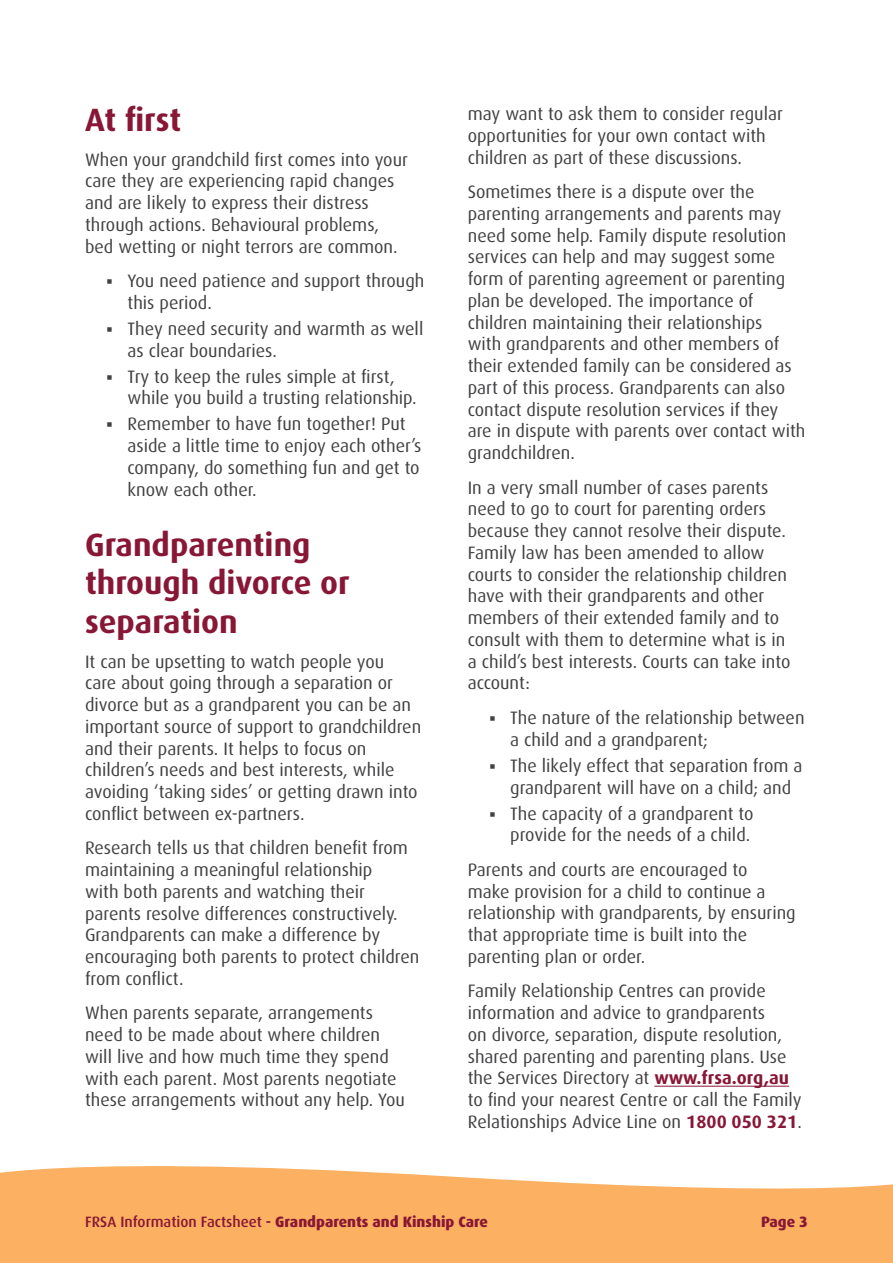
<style>
.page{position:relative;width:893px;height:1263px;background:#fff}
.page>*{position:absolute;margin:0;border:0;box-sizing:border-box;transform-origin:0 0}
.t1{font:700 32.25px/38.7px "Dax";color:#881736}
.t2{font:18px/21.8px "Dax";color:#414042}
.t3{font:800 15px "Dax";color:#881736}
.s1{font-weight:700;color:#881736}
.s2{font-weight:500}
.s3{font-weight:700}
</style>
<div class="page">
<hr style="left:654px;top:1086px;width:135px;height:1px;background:#881736">
<svg style="left:0;top:1166px;width:893px;height:97px;background:#fbb972"></svg>
<h1 class="t1" style="left:85px;top:101px;width:98px">At first</h1>
<p class="t2" style="left:85px;top:149px;width:324px">When your grandchild first comes into your care they are experiencing rapid changes and are likely to express their distress through actions. Behavioural problems, bed wetting or night terrors are common.</p>
<p class="t2" style="left:128px;top:270px;width:298px;text-indent:-21px">▪ You need patience and support through this period.</p>
<p class="t2" style="left:128px;top:318px;width:297px;text-indent:-21px">▪ They need security and warmth as well as clear boundaries.</p>
<p class="t2" style="left:128px;top:366px;width:291px;text-indent:-21px">▪ Try to keep the rules simple at first, while you build a trusting relationship.</p>
<p class="t2" style="left:128px;top:413px;width:295px;text-indent:-21px">▪ Remember to have fun together! Put aside a little time to enjoy each other’s company, do something fun and get to know each other.</p>
<h1 class="t1" style="left:85px;top:525px;width:266px">Grandparenting through divorce or separation</h1>
<p class="t2" style="left:85px;top:651px;width:338px">It can be upsetting to watch people you<br>care about going through a separation or divorce but as a grandparent you can be an important source of support to grandchildren and their parents. It helps to focus on children’s needs and best interests, while avoiding ‘taking sides’ or getting drawn into conflict between ex-partners.</p>
<p class="t2" style="left:85px;top:837px;width:336px">Research tells us that children benefit from maintaining a meaningful relationship<br>with both parents and watching their parents resolve differences constructively.<br>Grandparents can make a difference by encouraging both parents to protect children from conflict.</p>
<p class="t2" style="left:85px;top:1002px;width:321px">When parents separate, arrangements need to be made about where children will live and how much time they spend with each parent. Most parents negotiate these arrangements without any help. You</p>
<p class="t2" style="left:468px;top:103px;width:317px">may want to ask them to consider regular opportunities for your own contact with children as part of these discussions.</p>
<p class="t2" style="left:468px;top:181px;width:339px">Sometimes there is a dispute over the parenting arrangements and parents may need some help. Family dispute resolution services can help and may suggest some form of parenting agreement or parenting plan be developed. The importance of children maintaining their relationships<br>with grandparents and other members of their extended family can be considered as part of this process. Grandparents can also contact dispute resolution services if they are in dispute with parents over contact with grandchildren.</p>
<p class="t2" style="left:468px;top:477px;width:324px">In a very small number of cases parents need to go to court for parenting orders because they cannot resolve their dispute.<br>Family law has been amended to allow courts to consider the relationship children have with their grandparents and other members of their extended family and to consult with them to determine what is in a child’s best interests. Courts can take into account:</p>
<p class="t2" style="left:510px;top:707px;width:296px;text-indent:-21px">▪ The nature of the relationship between a child and a grandparent;</p>
<p class="t2" style="left:489px;top:755px;width:315px;text-align:center">▪ The likely effect that separation from a grandparent will have on a child; and</p>
<p class="t2" style="left:489px;top:803px;width:266px;text-align:right">▪ The capacity of a grandparent to provide for the needs of a child.</p>
<p class="t2" style="left:468px;top:859px;width:329px">Parents and courts are encouraged to<br>make provision for a child to continue a relationship with grandparents, by ensuring that appropriate time is built into the parenting plan or order.</p>
<p class="t2" style="left:468px;top:980px;width:336px">Family Relationship Centres can provide information and advice to grandparents<br>on divorce, separation, dispute resolution, shared parenting and parenting plans. Use the Services Directory at <span class="s1">www.frsa.org,au </span>to find your nearest Centre or call the Family Relationships Advice Line on <span class="s1">1800 050 321</span>.</p>
<p class="t3" style="left:85px;top:1213px;width:404px"><span class="s2">FRSA Information Factsheet</span> <span class="s3">-</span> Grandparents and Kinship Care</p>
<p class="t3" style="left:761px;top:1213px;width:48px">Page 3</p>
</div>
